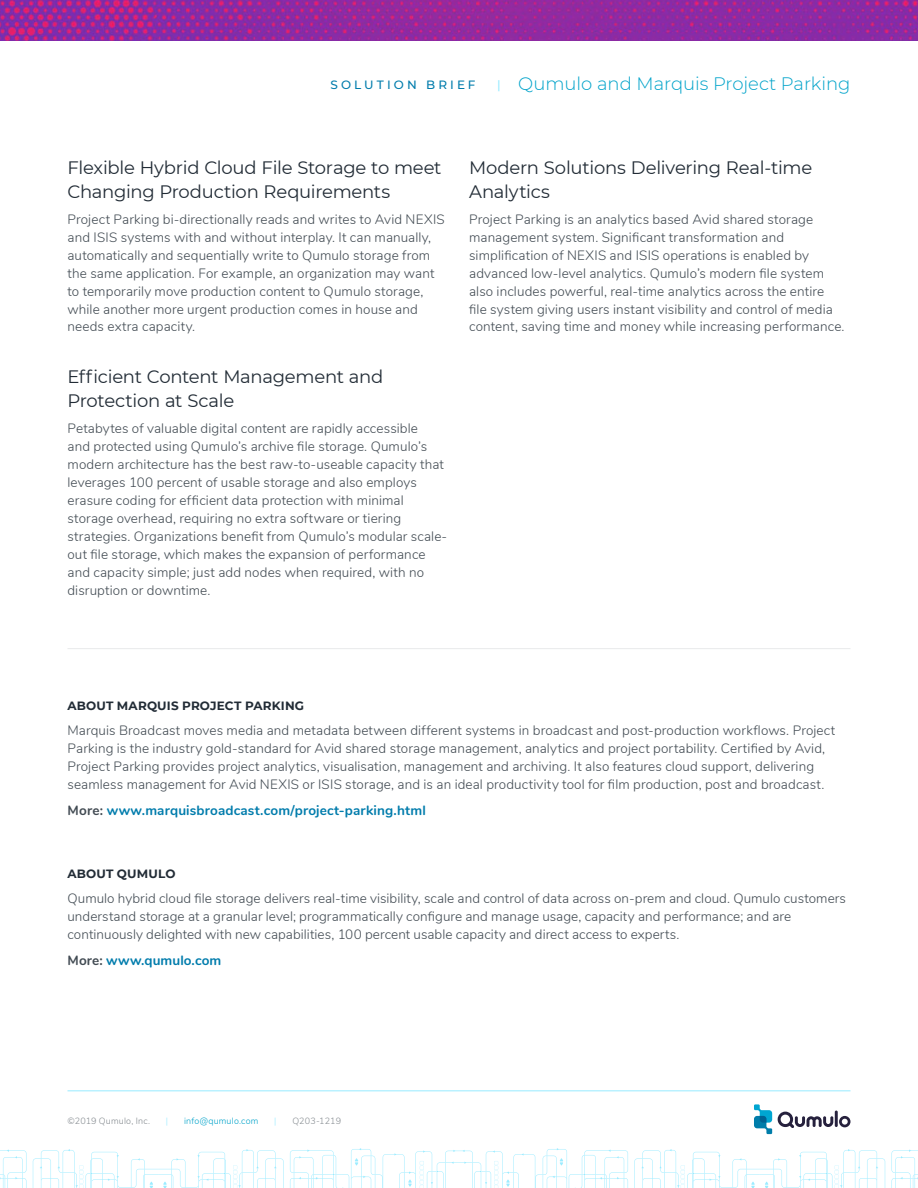
<style>
.page{position:relative;width:918px;height:1188px;background:#fff}
.page>*{position:absolute;margin:0;border:0;box-sizing:border-box;transform-origin:0 0}
.t1{font:18px/24px "Montserrat";letter-spacing:-.015em;color:#222c36}
.t2{font:300 18px "Montserrat";color:#00a3ca}
.t3{font:300 13.5px/18px "Nunito";letter-spacing:.005em;color:#424b53}
.t4{font:700 13.5px "Nunito";letter-spacing:.01em;color:#007cac}
.t5{font:700 12px "Montserrat";letter-spacing:.015em;color:#222c36}
.t6{font:500 12px "Montserrat";letter-spacing:.26em;color:#007cac}
.t7{font:500 12px "Montserrat";color:#97ebff}
.t8{font:300 9px "Nunito";letter-spacing:.02em;color:#858b90}
.t9{font:300 9px "Nunito";letter-spacing:.02em;color:#00a3ca}
.t10{font:300 9px "Nunito";color:#97ebff}
.s1{color:#424b53}
</style>
<div class="page">
<hr style="left:68px;top:648px;width:782px;height:1px;background:#e9eaeb">
<svg style="left:0;top:1148px;width:918px;height:40px"></svg>
<img style="left:0;top:0;width:918px;height:40px">
<svg style="left:778px;top:1112px;width:55px;height:16px"></svg>
<hr style="left:835px;top:1111px;width:3px;height:16px;background:#26213d">
<svg style="left:839px;top:1116px;width:11px;height:11px"></svg>
<svg style="left:754px;top:1104px;width:18px;height:30px"></svg>
<hr style="left:68px;top:1091px;width:782px;height:1px;background:#97ebff">
<p class="t6" style="left:330px;top:76px;width:147px">SOLUTION BRIEF</p>
<p class="t7" style="left:497px;top:76px;width:5px">|</p>
<h1 class="t2" style="left:518px;top:72px;width:334px">Qumulo and Marquis Project Parking</h1>
<h1 class="t1" style="left:68px;top:155px;width:376px">Flexible Hybrid Cloud File Storage to meet<br>Changing Production Requirements</h1>
<p class="t3" style="left:68px;top:209px;width:379px">Project Parking bi-directionally reads and writes to Avid NEXIS and ISIS systems with and without interplay. It can manually, automatically and sequentially write to Qumulo storage from the same application. For example, an organization may want to temporarily move production content to Qumulo storage, while another more urgent production comes in house and needs extra capacity.</p>
<h1 class="t1" style="left:68px;top:364px;width:317px">Efficient Content Management and<br>Protection at Scale</h1>
<p class="t3" style="left:68px;top:418px;width:381px">Petabytes of valuable digital content are rapidly accessible<br>and protected using Qumulo’s archive file storage. Qumulo’s modern architecture has the best raw-to-useable capacity that leverages 100 percent of usable storage and also employs erasure coding for efficient data protection with minimal storage overhead, requiring no extra software or tiering strategies. Organizations benefit from Qumulo’s modular scale&shy;out file storage, which makes the expansion of performance and capacity simple; just add nodes when required, with no disruption or downtime.</p>
<h1 class="t1" style="left:469px;top:155px;width:345px">Modern Solutions Delivering Real-time<br>Analytics</h1>
<p class="t3" style="left:469px;top:209px;width:377px">Project Parking is an analytics based Avid shared storage management system. Significant transformation and simplification of NEXIS and ISIS operations is enabled by advanced low-level analytics. Qumulo’s modern file system also includes powerful, real-time analytics across the entire file system giving users instant visibility and control of media content, saving time and money while increasing performance.</p>
<p class="t5" style="left:68px;top:697px;width:238px">ABOUT MARQUIS PROJECT PARKING</p>
<p class="t3" style="left:68px;top:721px;width:769px">Marquis Broadcast moves media and metadata between different systems in broadcast and post-production workflows. Project Parking is the industry gold-standard for Avid shared storage management, analytics and project portability. Certified by Avid, Project Parking provides project analytics, visualisation, management and archiving. It also features cloud support, delivering seamless management for Avid NEXIS or ISIS storage, and is an ideal productivity tool for film production, post and broadcast.</p>
<p class="t4" style="left:68px;top:800px;width:360px"><span class="s1">More:</span> www.marquisbroadcast.com/project-parking.html</p>
<p class="t5" style="left:68px;top:865px;width:110px">ABOUT QUMULO</p>
<p class="t3" style="left:68px;top:889px;width:780px">Qumulo hybrid cloud file storage delivers real-time visibility, scale and control of data across on-prem and cloud. Qumulo customers understand storage at a granular level; programmatically configure and manage usage, capacity and performance; and are continuously delighted with new capabilities, 100 percent usable capacity and direct access to experts.</p>
<p class="t4" style="left:68px;top:950px;width:155px"><span class="s1">More:</span> www.qumulo.com</p>
<p class="t8" style="left:68px;top:1114px;width:84px">©2019 Qumulo, Inc.</p>
<p class="t10" style="left:166px;top:1114px;width:4px">|</p>
<p class="t9" style="left:184px;top:1114px;width:76px">info@qumulo.com</p>
<p class="t10" style="left:274px;top:1114px;width:4px">|</p>
<p class="t8" style="left:292px;top:1114px;width:50px">Q203-1219</p>
</div>
